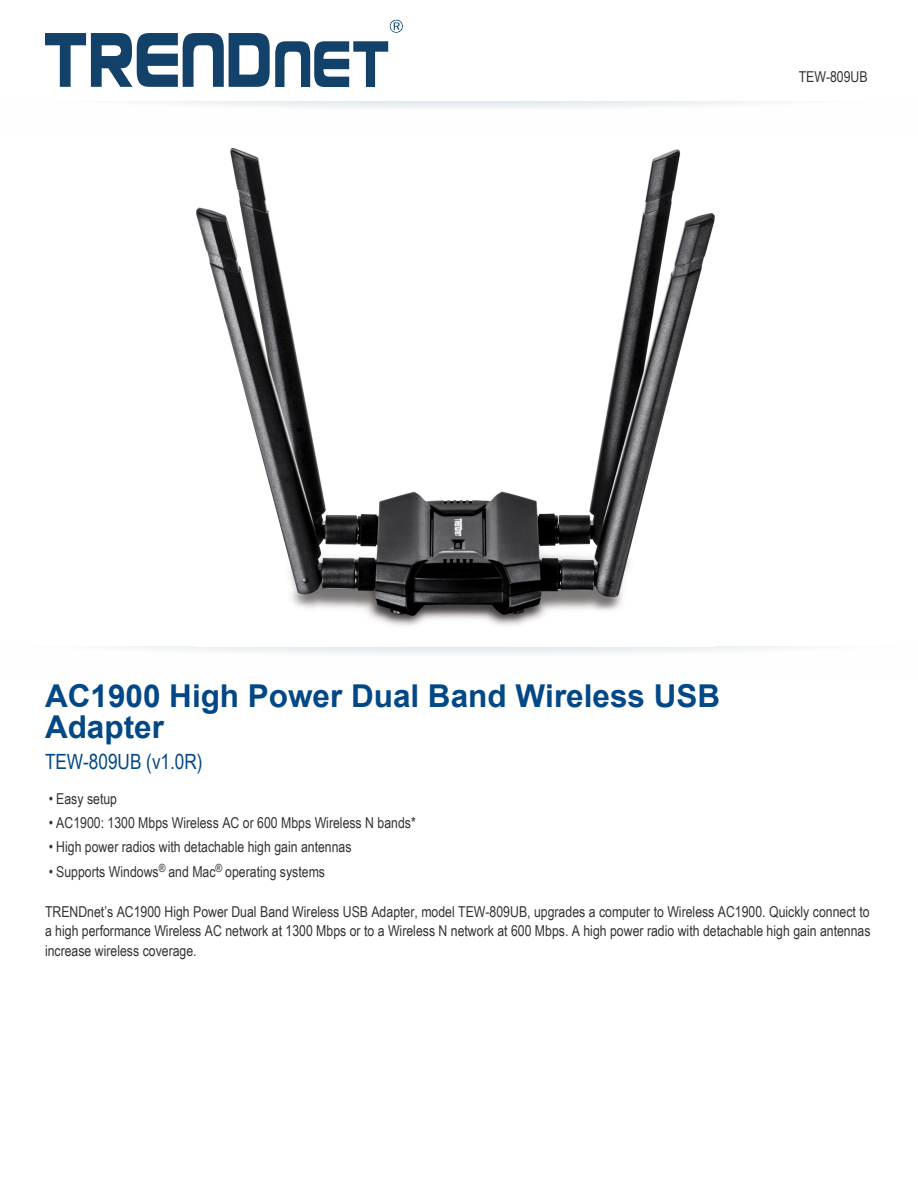
<style>
.page{position:relative;width:918px;height:1188px;background:#fff}
.page>*{position:absolute;margin:0;border:0;box-sizing:border-box;transform-origin:0 0}
.t1{font:700 31.5px/31.5px "Arial";color:#034886}
.t2{font:21px "Arial";color:#034886}
.t3{font:15px/19.5px "Arial";color:#333;text-align:justify}
.t4{font:15px "Arial Narrow";color:#333}
.s1{font-family:"Arial"}
</style>
<div class="page">
<img style="left:197px;top:148px;width:517px;height:478px">
<svg style="left:45px;top:20px;width:358px;height:67px"></svg>
<p class="t3" style="left:799px;top:67px;width:70px">TEW-809UB</p>
<h1 class="t1" style="left:45px;top:680px;width:677px">AC1900 High Power Dual Band Wireless USB<br>Adapter</h1>
<h2 class="t2" style="left:45px;top:749px;width:159px">TEW-809UB (v1.0R)</h2>
<p class="t4" style="left:49px;top:788px;width:70px"><span class="s1">•</span> Easy setup</p>
<p class="t4" style="left:49px;top:812px;width:368px"><span class="s1">•</span> AC1900: 1300 Mbps Wireless AC or 600 Mbps Wireless N bands*</p>
<p class="t4" style="left:49px;top:836px;width:304px"><span class="s1">•</span> High power radios with detachable high gain antennas</p>
<p class="t4" style="left:49px;top:861px;width:278px"><span class="s1">•</span> Supports Windows<sup>®</sup> and Mac<sup>®</sup> operating systems</p>
<p class="t3" style="left:45px;top:902px;width:827px">TRENDnet’s AC1900 High Power Dual Band Wireless USB Adapter, model TEW-809UB, upgrades a computer to Wireless AC1900. Quickly connect to a high performance Wireless AC network at 1300 Mbps or to a Wireless N network at 600 Mbps. A high power radio with detachable high gain antennas increase wireless coverage.</p>
</div>
